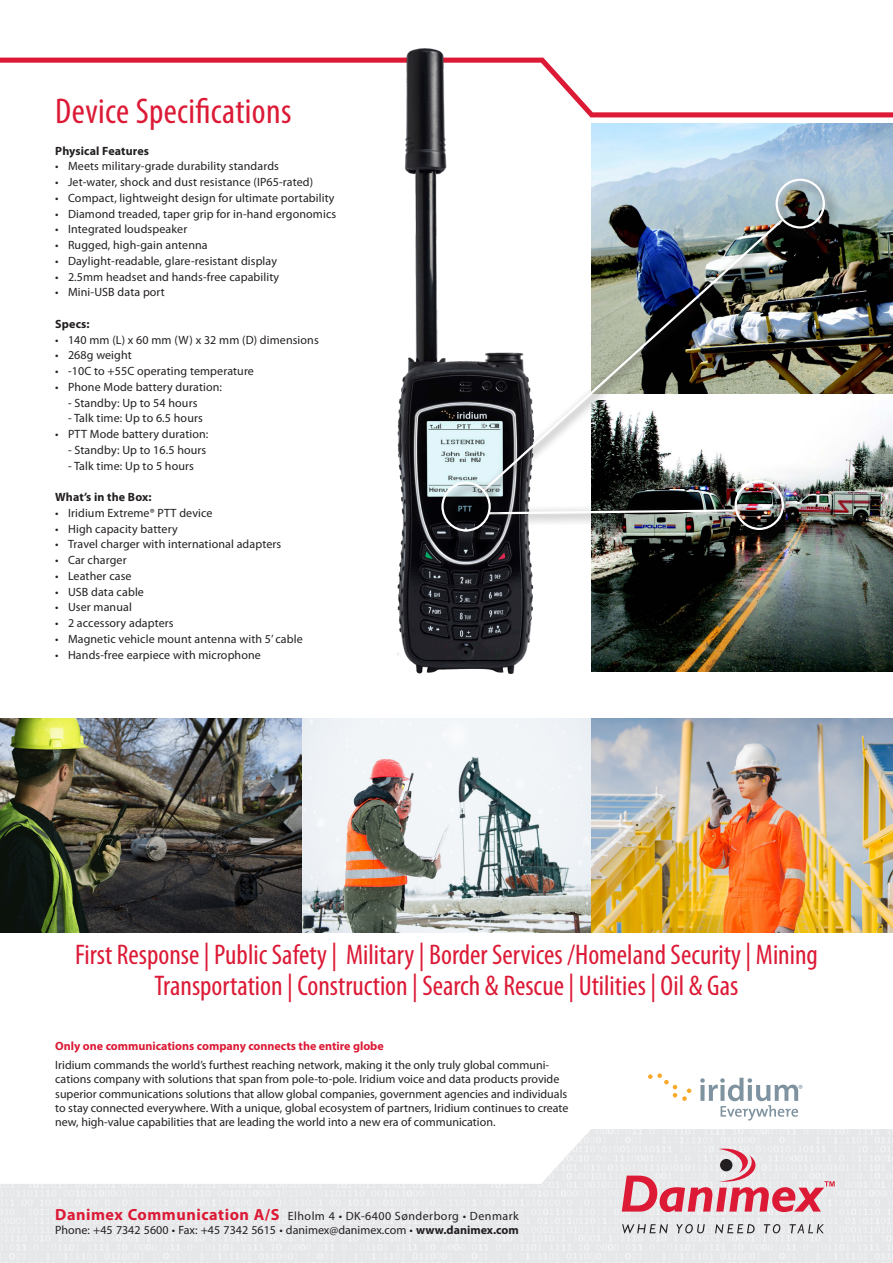
<style>
.page{position:relative;width:893px;height:1263px;background:#fff}
.page>*{position:absolute;margin:0;border:0;box-sizing:border-box;transform-origin:0 0}
.Mellembrik_10_12{font:condensed 36px "Myriad Pro";letter-spacing:.01em;color:#dc1a36}
.t1{font:condensed 28.5px "Myriad Pro";color:#dc1a36}
.Mellembrik_10_12-2{font:12px/14.4px "Myriad Pro";letter-spacing:.01em;color:#231f20}
.t2{font:700 12px "Myriad Pro";color:#dc1a36}
.Mellembrik_10_12-3{font:700 12px "Myriad Pro";letter-spacing:.01em;color:#231f20}
.s1{font-weight:700;font-size:16.2px;color:#dc1a36}
.s2{font-weight:700}
</style>
<div class="page">
<svg style="left:0;top:1129px;width:893px;height:134px;fill:#eaebec"></svg>
<svg style="left:622px;top:1224px;width:46px;height:9px"></svg>
<svg style="left:676px;top:1224px;width:29px;height:9px"></svg>
<svg style="left:715px;top:1224px;width:40px;height:9px"></svg>
<svg style="left:764px;top:1224px;width:16px;height:9px"></svg>
<svg style="left:789px;top:1224px;width:35px;height:9px"></svg>
<svg style="left:622px;top:1146px;width:213px;height:66px"></svg>
<img style="left:302px;top:718px;width:289px;height:215px">
<svg style="left:0;top:58px;width:893px;height:59px"></svg>
<img style="left:391px;top:48px;width:143px;height:625px">
<img style="left:591px;top:123px;width:302px;height:271px">
<img style="left:591px;top:419px;width:302px;height:252px">
<img style="left:0;top:718px;width:302px;height:215px">
<img style="left:591px;top:718px;width:302px;height:215px">
<div style="left:478px;top:214px;width:316px;height:288px;background:#231f20;opacity:.75"></div>
<img style="left:480px;top:217px;width:306px;height:277px">
<div style="left:484px;top:503px;width:264px;height:24px;background:#231f20;opacity:.75"></div>
<svg style="left:505px;top:508px;width:227px;height:7px"></svg>
<div style="left:438px;top:479px;width:67px;height:68px;background:#231f20;opacity:.75"></div>
<div style="left:441px;top:482px;width:50px;height:49px;border:2px solid #fff;border-radius:50%"></div>
<div style="left:773px;top:176px;width:67px;height:68px;background:#231f20;opacity:.75"></div>
<div style="left:776px;top:179px;width:49px;height:50px;border:2px solid #fff;border-radius:50%"></div>
<div style="left:732px;top:477px;width:67px;height:68px;background:#231f20;opacity:.75"></div>
<div style="left:735px;top:480px;width:49px;height:50px;border:2px solid #fff;border-radius:50%"></div>
<svg style="left:648px;top:1073px;width:43px;height:28px"></svg>
<svg style="left:700px;top:1078px;width:102px;height:42px"></svg>
<p class="Mellembrik_10_12" style="left:55px;top:89px;width:238px">Device Specifications</p>
<p class="Mellembrik_10_12-3" style="left:55px;top:143px;width:95px">Physical Features</p>
<p class="Mellembrik_10_12-2" style="left:55px;top:159px;width:225px">• Meets military-grade durability standards</p>
<p class="Mellembrik_10_12-2" style="left:55px;top:175px;width:259px">• Jet-water, shock and dust resistance (IP65-rated)</p>
<p class="Mellembrik_10_12-2" style="left:55px;top:190px;width:281px">• Compact, lightweight design for ultimate portability</p>
<p class="Mellembrik_10_12-2" style="left:55px;top:206px;width:282px">• Diamond treaded, taper grip for in-hand ergonomics</p>
<p class="Mellembrik_10_12-2" style="left:55px;top:222px;width:133px">• Integrated loudspeaker</p>
<p class="Mellembrik_10_12-2" style="left:55px;top:238px;width:154px">• Rugged, high-gain antenna</p>
<p class="Mellembrik_10_12-2" style="left:55px;top:253px;width:223px">• Daylight-readable, glare-resistant display</p>
<p class="Mellembrik_10_12-2" style="left:55px;top:269px;width:225px">• 2.5mm headset and hands-free capability</p>
<p class="Mellembrik_10_12-2" style="left:55px;top:285px;width:111px">• Mini-USB data port</p>
<p class="Mellembrik_10_12-3" style="left:55px;top:316px;width:36px">Specs:</p>
<p class="Mellembrik_10_12-2" style="left:55px;top:332px;width:265px">• 140 mm (L) x 60 mm (W) x 32 mm (D) dimensions</p>
<p class="Mellembrik_10_12-2" style="left:55px;top:348px;width:78px">• 268g weight</p>
<p class="Mellembrik_10_12-2" style="left:55px;top:364px;width:200px">• -10C to +55C operating temperature</p>
<p class="Mellembrik_10_12-2" style="left:55px;top:379px;width:168px">• Phone Mode battery duration:</p>
<p class="Mellembrik_10_12-2" style="left:68px;top:395px;width:131px">- Standby: Up to 54 hours</p>
<p class="Mellembrik_10_12-2" style="left:68px;top:411px;width:136px">- Talk time: Up to 6.5 hours</p>
<p class="Mellembrik_10_12-2" style="left:55px;top:427px;width:155px">• PTT Mode battery duration:</p>
<p class="Mellembrik_10_12-2" style="left:68px;top:442px;width:140px">- Standby: Up to 16.5 hours</p>
<p class="Mellembrik_10_12-2" style="left:68px;top:458px;width:127px">- Talk time: Up to 5 hours</p>
<p class="Mellembrik_10_12-3" style="left:55px;top:489px;width:98px">What’s in the Box:</p>
<p class="Mellembrik_10_12-2" style="left:55px;top:505px;width:159px">• Iridium Extreme® PTT device</p>
<p class="Mellembrik_10_12-2" style="left:55px;top:521px;width:124px">• High capacity battery</p>
<p class="Mellembrik_10_12-2" style="left:55px;top:537px;width:227px">• Travel charger with international adapters</p>
<p class="Mellembrik_10_12-2" style="left:55px;top:553px;width:73px">• Car charger</p>
<p class="Mellembrik_10_12-2" style="left:55px;top:568px;width:78px">• Leather case</p>
<p class="Mellembrik_10_12-2" style="left:55px;top:584px;width:90px">• USB data cable</p>
<p class="Mellembrik_10_12-2" style="left:55px;top:600px;width:78px">• User manual</p>
<p class="Mellembrik_10_12-2" style="left:55px;top:616px;width:120px">• 2 accessory adapters</p>
<p class="Mellembrik_10_12-2" style="left:55px;top:631px;width:249px">• Magnetic vehicle mount antenna with 5’ cable</p>
<p class="Mellembrik_10_12-2" style="left:55px;top:647px;width:207px">• Hands-free earpiece with microphone</p>
<p class="t1" style="left:75px;top:937px;width:744px">First Response | Public Safety | Military | Border Services /Homeland Security | Mining</p>
<p class="t1" style="left:155px;top:969px;width:585px">Transportation | Construction | Search &amp; Rescue | Utilities | Oil &amp; Gas</p>
<p class="t2" style="left:55px;top:1038px;width:330px">Only one communications company connects the entire globe</p>
<p class="Mellembrik_10_12-2" style="left:55px;top:1057px;width:515px">Iridium commands the world’s furthest reaching network, making it the only truly global communi&shy;cations company with solutions that span from pole-to-pole. Iridium voice and data products provide superior communications solutions that allow global companies, government agencies and individuals to stay connected everywhere. With a unique, global ecosystem of partners, Iridium continues to create new, high-value capabilities that are leading the world into a new era of communication.</p>
<p class="Mellembrik_10_12-2" style="left:55px;top:1208px;width:465px"><span class="s1">Danimex Communication A/S</span> Elholm 4 • DK-6400 Sønderborg • Denmark<br>Phone: +45 7342 5600 • Fax: +45 7342 5615 • danimex@danimex.com • <span class="s2">www.danimex.com</span></p>
</div>
